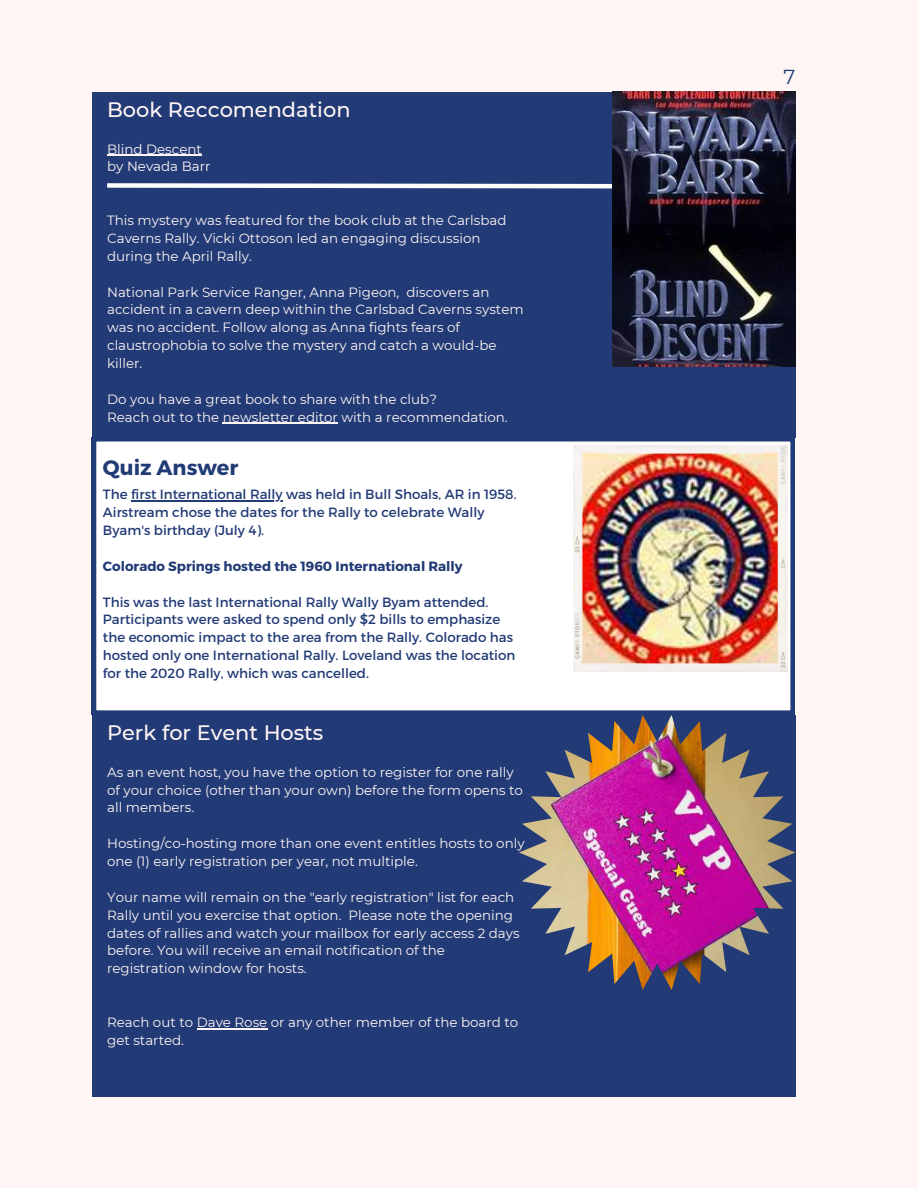
<style>
.page{position:relative;width:918px;height:1188px;background:#fff5f5}
.page>*{position:absolute;margin:0;border:0;box-sizing:border-box;transform-origin:0 0}
.t1{font:500 20.85px "Montserrat";color:#fff5f5}
.t2{font:700 20.85px "Montserrat";color:#223b76}
.t3{font:20.25px "Montserrat";color:#223b76}
.t4{font:13.35px/17.9px "Montserrat";color:#fff5f5}
.t5{font:13.35px/17.9px "Montserrat";color:#223b76}
.t6{font:700 13.35px "Montserrat";color:#223b76}
</style>
<div class="page">
<div style="left:92px;top:715px;width:703px;height:381px;background:#223b76"></div>
<img style="left:519px;top:715px;width:276px;height:275px">
<hr style="left:197px;top:1028px;width:70px;height:1px;background:#fff5f5">
<svg style="left:92px;top:437px;width:703px;height:278px"></svg>
<hr style="left:131px;top:500px;width:152px;height:2px;background:#223b76">
<div style="left:92px;top:92px;width:703px;height:345px;background:#223b76"></div>
<svg style="left:107px;top:183px;width:505px;height:6px;background:#c7cddc"></svg>
<img style="left:612px;top:92px;width:184px;height:274px">
<img style="left:573px;top:445px;width:215px;height:226px">
<hr style="left:107px;top:155px;width:95px;height:1px;background:#fff5f5">
<hr style="left:223px;top:423px;width:115px;height:1px;background:#fff5f5">
<h1 class="t1" style="left:107px;top:97px;width:245px">Book Reccomendation</h1>
<p class="t4" style="left:107px;top:140px;width:105px">Blind Descent by Nevada Barr</p>
<p class="t4" style="left:107px;top:211px;width:401px">This mystery was featured for the book club at the Carlsbad<br>Caverns Rally. Vicki Ottoson led an engaging discussion during the April Rally.</p>
<p class="t4" style="left:107px;top:283px;width:418px">National Park Service Ranger, Anna Pigeon, discovers an accident in a cavern deep within the Carlsbad Caverns system was no accident. Follow along as Anna fights fears of claustrophobia to solve the mystery and catch a would-be killer.</p>
<p class="t4" style="left:107px;top:390px;width:402px">Do you have a great book to share with the club?<br>Reach out to the newsletter editor with a recommendation.</p>
<h1 class="t2" style="left:103px;top:454px;width:137px">Quiz Answer</h1>
<p class="t5" style="left:103px;top:485px;width:415px">The first International Rally was held in Bull Shoals, AR in 1958.<br>Airstream chose the dates for the Rally to celebrate Wally<br>Byam's birthday (July 4).</p>
<p class="t6" style="left:103px;top:557px;width:361px">Colorado Springs hosted the 1960 International Rally</p>
<p class="t5" style="left:103px;top:592px;width:414px">This was the last International Rally Wally Byam attended.<br>Participants were asked to spend only $2 bills to emphasize the economic impact to the area from the Rally. Colorado has hosted only one International Rally. Loveland was the location for the 2020 Rally, which was cancelled.</p>
<h1 class="t1" style="left:107px;top:720px;width:218px">Perk for Event Hosts</h1>
<p class="t4" style="left:107px;top:763px;width:417px">As an event host, you have the option to register for one rally of your choice (other than your own) before the form opens to all members.</p>
<p class="t4" style="left:107px;top:835px;width:419px">Hosting/co-hosting more than one event entitles hosts to only one (1) early registration per year, not multiple.</p>
<p class="t4" style="left:107px;top:888px;width:414px">Your name will remain on the "early registration" list for each Rally until you exercise that option. Please note the opening dates of rallies and watch your mailbox for early access 2 days before. You will receive an email notification of the registration window for hosts.</p>
<p class="t4" style="left:107px;top:1013px;width:413px">Reach out to Dave Rose or any other member of the board to get started.</p>
<h2 class="t3" style="left:783px;top:65px;width:13px">7</h2>
</div>
